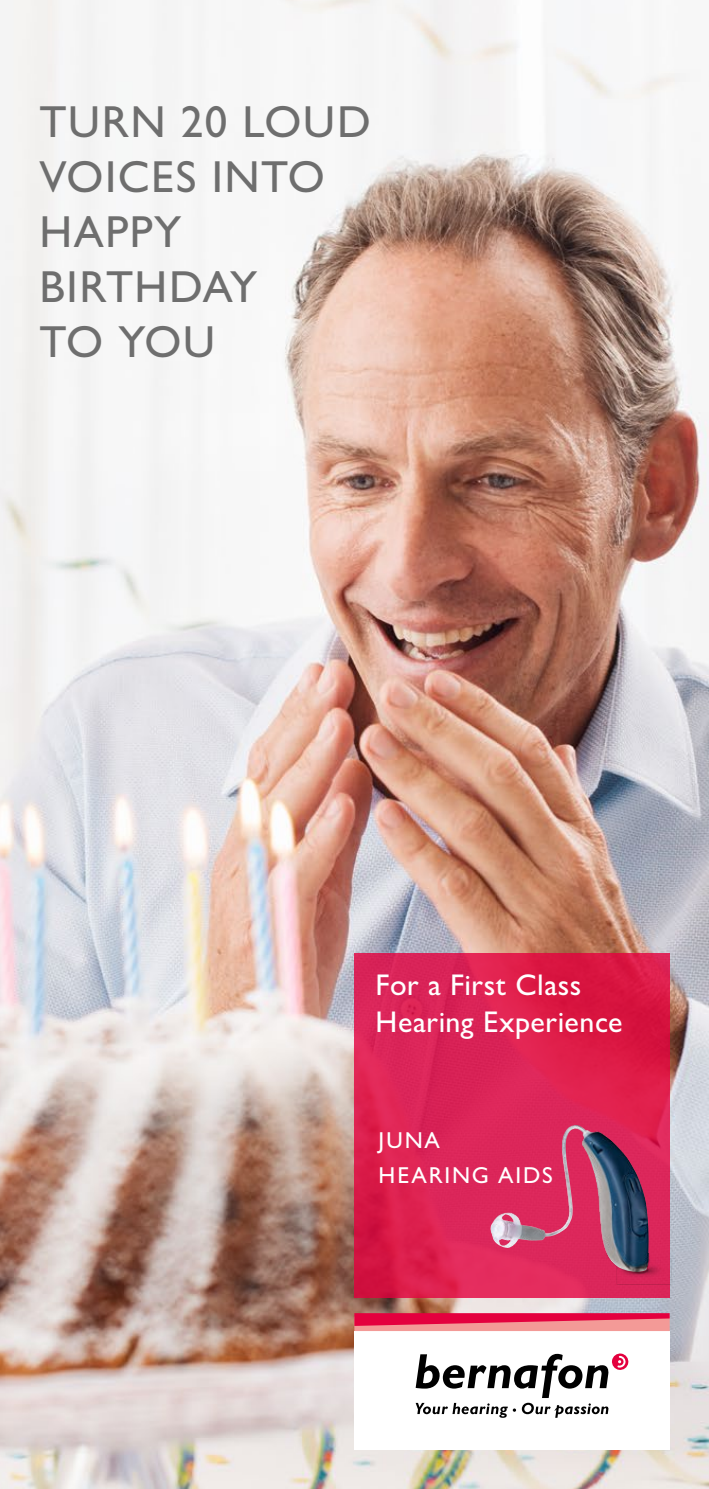
<style>
.page{position:relative;width:709px;height:1489px;background:#fff}
.page>*{position:absolute;margin:0;border:0;box-sizing:border-box;transform-origin:0 0}
.t1{font:500 45px/55px "Gill Sans MT Pro";letter-spacing:.03em;color:#6e6e6e}
.t2{font:500 30px/37.5px "Gill Sans MT Pro";letter-spacing:.015em;color:#fff}
.t3{font:500 23px/35.5px "Gill Sans MT Pro";letter-spacing:.08em;color:#fff}
</style>
<div class="page">
<img style="left:0;top:0;width:709px;height:1488px">
<div style="left:354px;top:1330px;width:315px;height:119px;background:#fff"></div>
<svg style="left:415px;top:1353px;width:194px;height:64px"></svg>
<svg style="left:611px;top:1353px;width:17px;height:17px"></svg>
<svg style="left:617px;top:1355px;width:9px;height:12px"></svg>
<svg style="left:354px;top:1312px;width:315px;height:18px;background:#e84e6c"></svg>
<svg style="left:354px;top:952px;width:315px;height:345px;background:#db2050"></svg>
<img style="left:476px;top:1253px;width:201px;height:37px">
<img style="left:490px;top:1124px;width:159px;height:147px">
<p class="t1" style="left:39px;top:94px;width:333px">TURN 20 LOUD<br>VOICES INTO<br>HAPPY<br>BIRTHDAY<br>TO YOU</p>
<p class="t2" style="left:375px;top:965px;width:248px">For a First Class<br>Hearing Experience</p>
<p class="t3" style="left:378px;top:1121px;width:175px">JUNA<br>HEARING AIDS</p>
</div>
